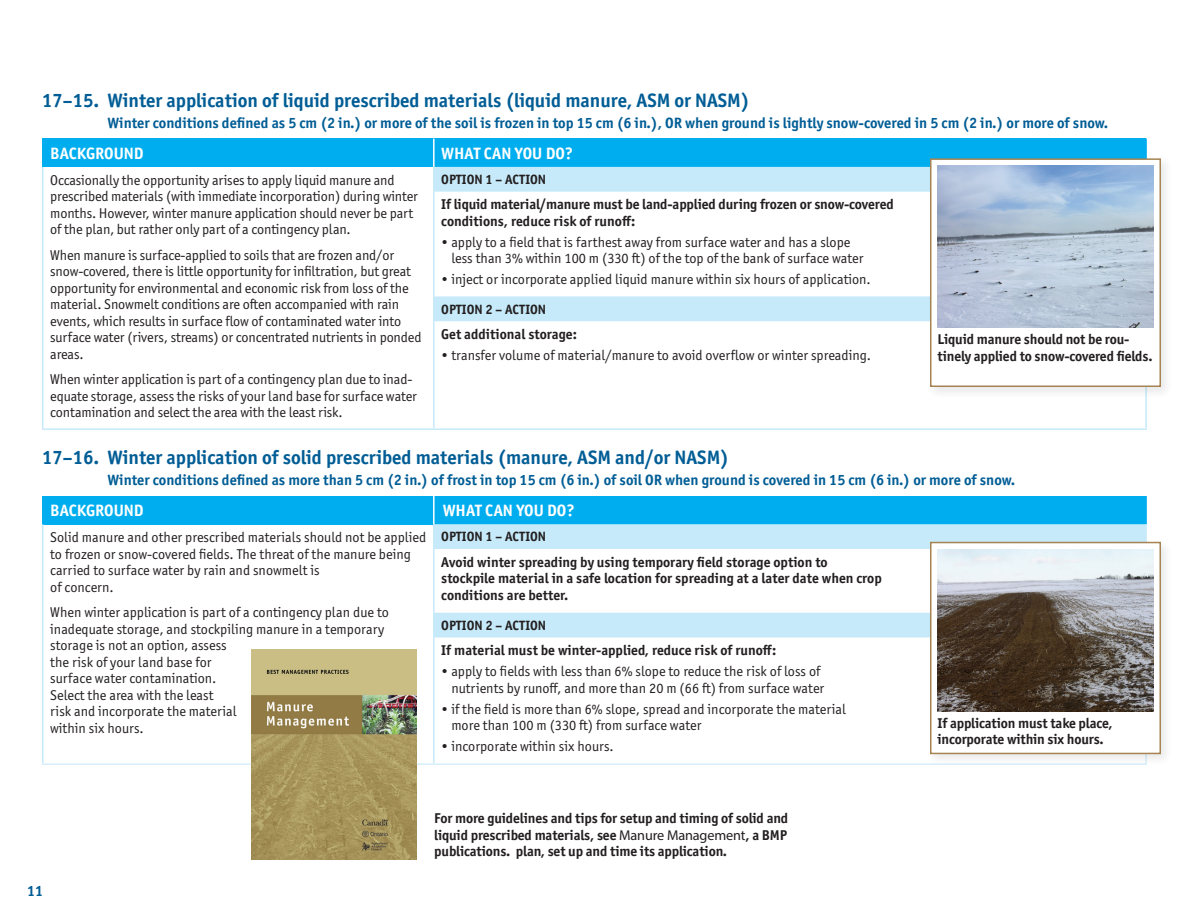
<style>
.page{position:relative;width:1188px;height:918px;background:#fff}
.page>*{position:absolute;margin:0;border:0;box-sizing:border-box;transform-origin:0 0}
.t1{font:700 19.5px "Officina Sans ITC Pro";color:#005d95}
.t2{font:700 16.5px "Officina Sans ITC Pro";color:#fff}
.t3{font:700 15px "Officina Sans ITC Pro";color:#005d95}
.t4{font:14.25px/16.5px "Officina Sans ITC Pro";color:#231f20}
.t5{font:700 14.25px/16.5px "Officina Sans ITC Pro";color:#231f20}
.t6{font:700 13.5px "Officina Sans ITC Pro";color:#231f20}
.s1{font-family:"Myriad Pro";font-weight:400}
</style>
<div class="page">
<div style="left:43px;top:139px;width:391px;height:28px;background:#00aeef"></div>
<div style="left:434px;top:139px;width:712px;height:28px;background:#00aeef"></div>
<svg style="left:435px;top:167px;width:491px;height:154px"></svg>
<hr style="left:42px;top:167px;width:2px;height:25px;background:#c6eafa">
<hr style="left:42px;top:192px;width:2px;height:104px;background:#c6eafa">
<hr style="left:433px;top:192px;width:2px;height:104px;background:#c6eafa">
<hr style="left:42px;top:296px;width:2px;height:25px;background:#c6eafa">
<hr style="left:42px;top:321px;width:2px;height:107px;background:#c6eafa">
<hr style="left:433px;top:139px;width:2px;height:28px;background:#fff">
<hr style="left:1145px;top:139px;width:2px;height:28px;background:#00aeef">
<hr style="left:433px;top:296px;width:2px;height:25px;background:#c6eafa">
<hr style="left:433px;top:167px;width:2px;height:25px;background:#c6eafa">
<hr style="left:433px;top:321px;width:2px;height:107px;background:#c6eafa">
<hr style="left:1145px;top:321px;width:2px;height:107px;background:#c6eafa">
<hr style="left:42px;top:428px;width:392px;height:2px;background:#c6eafa">
<hr style="left:434px;top:428px;width:713px;height:2px;background:#c6eafa">
<hr style="left:42px;top:139px;width:2px;height:28px;background:#00aeef">
<div style="left:43px;top:496px;width:391px;height:28px;background:#00aeef"></div>
<div style="left:434px;top:496px;width:712px;height:28px;background:#00aeef"></div>
<svg style="left:435px;top:524px;width:710px;height:113px"></svg>
<hr style="left:42px;top:524px;width:2px;height:25px;background:#c6eafa">
<hr style="left:42px;top:549px;width:2px;height:64px;background:#c6eafa">
<hr style="left:433px;top:549px;width:2px;height:64px;background:#c6eafa">
<hr style="left:42px;top:613px;width:2px;height:24px;background:#c6eafa">
<hr style="left:42px;top:637px;width:2px;height:126px;background:#c6eafa">
<hr style="left:433px;top:637px;width:2px;height:126px;background:#c6eafa">
<hr style="left:433px;top:496px;width:2px;height:28px;background:#fff">
<hr style="left:1145px;top:496px;width:2px;height:28px;background:#00aeef">
<hr style="left:433px;top:613px;width:2px;height:24px;background:#c6eafa">
<hr style="left:433px;top:524px;width:2px;height:25px;background:#c6eafa">
<hr style="left:1145px;top:524px;width:2px;height:25px;background:#c6eafa">
<hr style="left:42px;top:763px;width:392px;height:2px;background:#d4effb">
<hr style="left:434px;top:763px;width:713px;height:2px;background:#d4effb">
<hr style="left:42px;top:496px;width:2px;height:28px;background:#00aeef">
<div style="left:926px;top:155px;width:248px;height:245px;background:#231f20;opacity:.1"></div>
<div style="left:930px;top:158px;width:231px;height:229px;background:#fff;border:2px solid #a68351"></div>
<img style="left:938px;top:166px;width:216px;height:162px">
<div style="left:926px;top:538px;width:248px;height:229px;background:#231f20;opacity:.1"></div>
<div style="left:930px;top:542px;width:231px;height:212px;background:#fff;border:2px solid #a68351"></div>
<img style="left:938px;top:549px;width:216px;height:162px">
<img style="left:252px;top:649px;width:164px;height:211px">
<h1 class="t1" style="left:42px;top:88px;width:709px">17–15. Winter application of liquid prescribed materials (liquid manure, ASM or NASM)</h1>
<p class="t3" style="left:107px;top:114px;width:1002px">Winter conditions defined as 5 cm (2 in.) or more of the soil is frozen in top 15 cm (6 in.), OR when ground is lightly snow-covered in 5 cm (2 in.) or more of snow.</p>
<p class="t2" style="left:50px;top:143px;width:95px">BACKGROUND</p>
<p class="t2" style="left:441px;top:143px;width:133px">WHAT CAN YOU DO?</p>
<p class="t4" style="left:50px;top:172px;width:369px">Occasionally the opportunity arises to apply liquid manure and prescribed materials (with immediate incorporation) during winter months. However, winter manure application should never be part of the plan, but rather only part of a contingency plan.</p>
<p class="t4" style="left:50px;top:247px;width:373px">When manure is surface-applied to soils that are frozen and/or snow-covered, there is little opportunity for infiltration, but great opportunity for environmental and economic risk from loss of the material. Snowmelt conditions are often accompanied with rain events, which results in surface flow of contaminated water into surface water (rivers, streams) or concentrated nutrients in ponded areas.</p>
<p class="t4" style="left:50px;top:371px;width:368px">When winter application is part of a contingency plan due to inad&shy;equate storage, assess the risks of your land base for surface water contamination and select the area with the least risk.</p>
<p class="t6" style="left:441px;top:171px;width:106px">OPTION 1 – ACTION</p>
<p class="t5" style="left:441px;top:196px;width:454px">If liquid material/manure must be land-applied during frozen or snow-covered conditions, reduce risk of runoff:</p>
<p class="t4" style="left:451px;top:234px;width:414px;text-indent:-10px">• apply to a field that is farthest away from surface water and has a slope less than 3% within 100 m (330 ft) of the top of the bank of surface water</p>
<p class="t4" style="left:441px;top:271px;width:431px">• inject or incorporate applied liquid manure within six hours of application.</p>
<p class="t6" style="left:441px;top:301px;width:106px">OPTION 2 – ACTION</p>
<p class="t5" style="left:441px;top:326px;width:137px">Get additional storage:</p>
<p class="t4" style="left:441px;top:347px;width:431px">• transfer volume of material/manure to avoid overflow or winter spreading.</p>
<p class="t5" style="left:938px;top:331px;width:217px">Liquid manure should not be rou&shy;tinely applied to snow-covered fields.</p>
<h1 class="t1" style="left:42px;top:446px;width:689px">17–16. Winter application of solid prescribed materials (manure, ASM and/or NASM)</h1>
<p class="t3" style="left:107px;top:471px;width:909px">Winter conditions defined as more than 5 cm (2 in.) of frost in top 15 cm (6 in.) of soil OR when ground is covered in 15 cm (6 in.) or more of snow.</p>
<p class="t2" style="left:50px;top:500px;width:95px">BACKGROUND</p>
<p class="t2" style="left:443px;top:500px;width:133px">WHAT CAN YOU DO?</p>
<p class="t4" style="left:50px;top:529px;width:378px">Solid manure and other prescribed materials should not be applied to frozen or snow-covered fields. The threat of the manure being carried to surface water by rain and snowmelt is<br>of concern.</p>
<p class="t4" style="left:50px;top:604px;width:340px">When winter application is part of a contingency plan due to inadequate storage, and stockpiling manure in a temporary storage is not an option, assess<br>the risk of your land base for<br>surface water contamination.<br>Select the area with the least<br>risk and incorporate the material<br>within six hours.</p>
<p class="t6" style="left:441px;top:529px;width:106px">OPTION 1 – ACTION</p>
<p class="t5" style="left:441px;top:554px;width:442px">Avoid winter spreading by using temporary field storage option to stockpile material in a safe location for spreading at a later date when crop conditions are better.</p>
<p class="t6" style="left:441px;top:617px;width:106px">OPTION 2 – ACTION</p>
<p class="t5" style="left:441px;top:642px;width:336px">If material must be winter-applied, reduce risk of runoff:</p>
<p class="t4" style="left:441px;top:663px;width:385px;text-align:right">• apply to fields with less than 6% slope to reduce the risk of loss of nutrients by runoff, and more than 20 m (66 ft) from surface water</p>
<p class="t4" style="left:451px;top:701px;width:396px;text-indent:-10px">• if the field is more than 6% slope, spread and incorporate the material more than 100 m (330 ft) from surface water</p>
<p class="t4" style="left:441px;top:738px;width:174px">• incorporate within six hours.</p>
<p class="t5" style="left:938px;top:714px;width:177px">If application must take place, incorporate within six hours.</p>
<p class="t3" style="left:27px;top:882px;width:18px">11</p>
<p class="t5" style="left:434px;top:810px;width:356px;text-align:justify">For more guidelines and tips for setup and timing of solid and liquid prescribed materials, see <span class="s1">Manure Management</span>, a BMP publications. plan, set up and time its application.</p>
</div>
